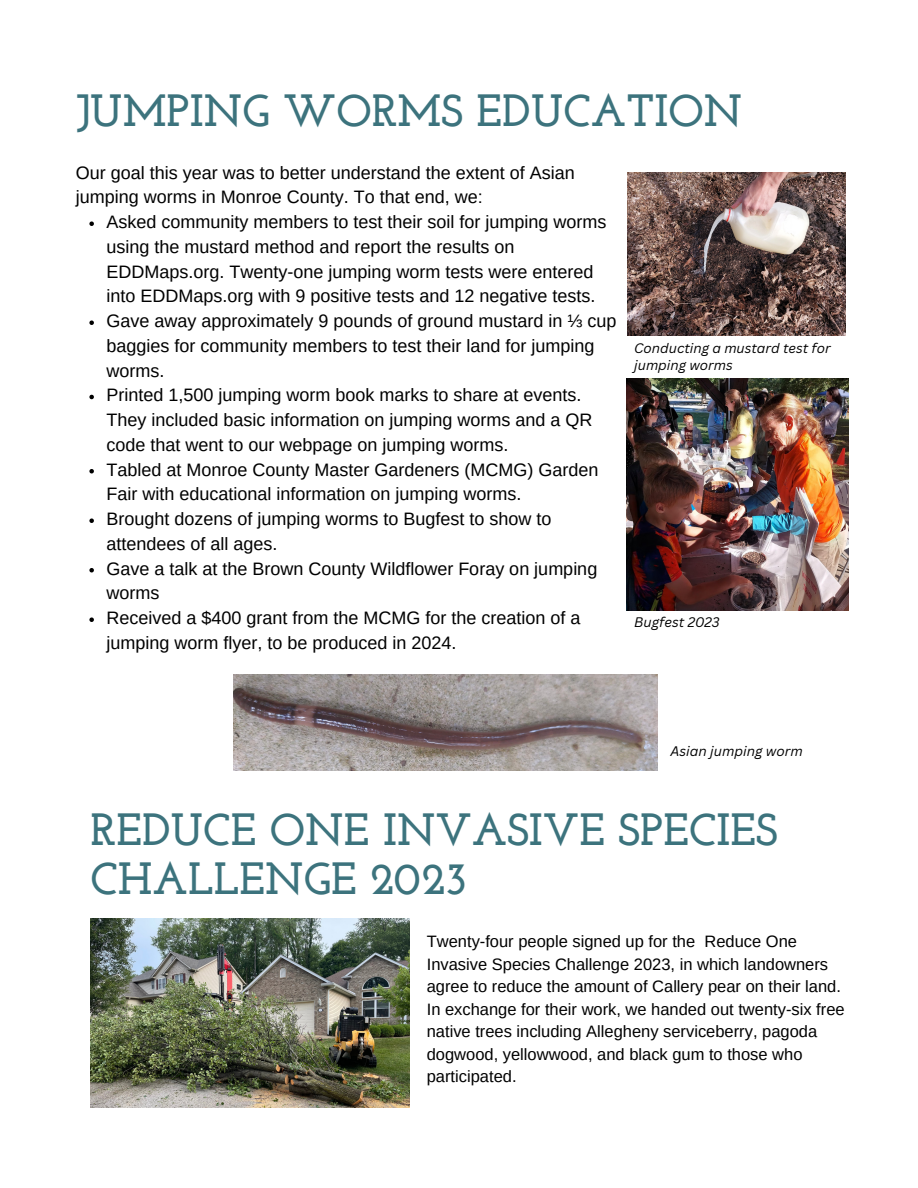
<style>
.page{position:relative;width:918px;height:1188px;background:#fff}
.page>*{position:absolute;margin:0;border:0;box-sizing:border-box;transform-origin:0 0}
.t1{font:700 45px/48.3px "Josefin Slab";color:#3c737d}
.t2{font:18px/24.8px "Arimo";color:#000}
.t3{font:16.5px/22.5px "Arimo";color:#000}
.t4{font:italic 13.5px "Canva Sans";color:#000}
.t5{font:italic 13.35px "Canva Sans";color:#000}
</style>
<div class="page">
<img style="left:626px;top:379px;width:223px;height:232px">
<img style="left:628px;top:172px;width:217px;height:163px">
<img style="left:90px;top:919px;width:320px;height:189px">
<img style="left:234px;top:674px;width:424px;height:97px">
<svg style="left:89px;top:221px;width:5px;height:5px"></svg>
<svg style="left:89px;top:320px;width:5px;height:5px"></svg>
<svg style="left:89px;top:395px;width:5px;height:4px"></svg>
<svg style="left:89px;top:469px;width:5px;height:4px"></svg>
<svg style="left:89px;top:518px;width:5px;height:5px"></svg>
<svg style="left:89px;top:568px;width:5px;height:4px"></svg>
<svg style="left:89px;top:617px;width:5px;height:5px"></svg>
<p class="t1" style="left:76px;top:90px;width:668px">JUMPING WORMS EDUCATION</p>
<p class="t2" style="left:76px;top:160px;width:500px">Our goal this year was to better understand the extent of Asian jumping worms in Monroe County. To that end, we:</p>
<p class="t2" style="left:107px;top:210px;width:501px">Asked community members to test their soil for jumping worms using the mustard method and report the results on EDDMaps.org. Twenty-one jumping worm tests were entered into EDDMaps.org with 9 positive tests and 12 negative tests.</p>
<p class="t2" style="left:107px;top:309px;width:511px">Gave away approximately 9 pounds of ground mustard in ⅓ cup baggies for community members to test their land for jumping worms.</p>
<p class="t2" style="left:107px;top:383px;width:487px">Printed 1,500 jumping worm book marks to share at events.<br>They included basic information on jumping worms and a QR code that went to our webpage on jumping worms.</p>
<p class="t2" style="left:107px;top:457px;width:493px">Tabled at Monroe County Master Gardeners (MCMG) Garden<br>Fair with educational information on jumping worms.</p>
<p class="t2" style="left:107px;top:507px;width:446px">Brought dozens of jumping worms to Bugfest to show to attendees of all ages.</p>
<p class="t2" style="left:107px;top:556px;width:492px">Gave a talk at the Brown County Wildflower Foray on jumping worms</p>
<p class="t2" style="left:107px;top:606px;width:475px">Received a $400 grant from the MCMG for the creation of a jumping worm flyer, to be produced in 2024.</p>
<h1 class="t5" style="left:634px;top:338px;width:198px">Conducting a mustard test for</h1>
<p class="t5" style="left:634px;top:356px;width:100px">jumping worms</p>
<p class="t4" style="left:634px;top:613px;width:87px">Bugfest 2023</p>
<h2 class="t4" style="left:670px;top:741px;width:134px">Asian jumping worm</h2>
<p class="t1" style="left:90px;top:810px;width:689px">REDUCE ONE INVASIVE SPECIES<br>CHALLENGE 2023</p>
<p class="t3" style="left:427px;top:930px;width:419px">Twenty-four people signed up for the Reduce One Invasive Species Challenge 2023, in which landowners agree to reduce the amount of Callery pear on their land.<br>In exchange for their work, we handed out twenty-six free native trees including Allegheny serviceberry, pagoda dogwood, yellowwood, and black gum to those who participated.</p>
</div>
